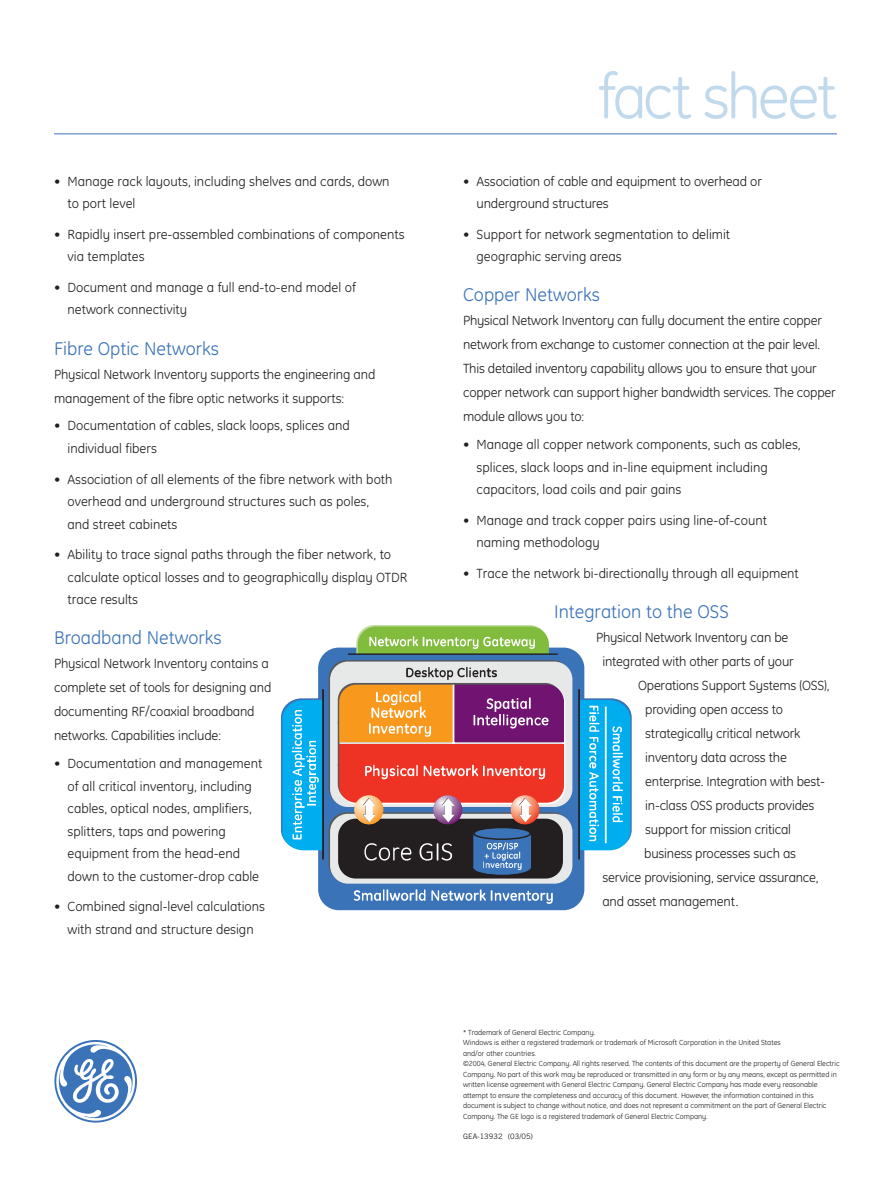
<style>
.page{position:relative;width:891px;height:1188px;background:#fff}
.page>*{position:absolute;margin:0;border:0;box-sizing:border-box;transform-origin:0 0}
.t1{font:63px "GE Inspira";letter-spacing:-.055em;color:#c1d9ed}
.t2{font:18.75px "GE Inspira";color:#3b73b9}
.t3{font:13.5px/22.5px "GE Inspira";color:#231f20}
.t4{font:7.5px/10.5px "GE Inspira";letter-spacing:-.005em;color:#231f20}
.t5{font:7.5px "Trade Gothic";color:#231f20}
</style>
<div class="page">
<svg style="left:54px;top:1040px;width:83px;height:83px"></svg>
<hr style="left:54px;top:133px;width:783px;height:1px;background:#3b73b9">
<svg style="left:557px;top:698px;width:75px;height:151px"></svg>
<div style="left:318px;top:648px;width:266px;height:262px;background:#3b73b9;border-radius:21px"></div>
<div style="left:330px;top:662px;width:242px;height:145px;background:#e7e8e8;border-radius:18px"></div>
<div style="left:330px;top:814px;width:242px;height:70px;background:#e7e8e8;border-radius:18px"></div>
<div style="left:338px;top:819px;width:225px;height:60px;background:#231f20;border-radius:17px"></div>
<div style="left:474px;top:860px;width:56px;height:14px;background:#3b73b9;border-radius:50%"></div>
<div style="left:474px;top:860px;width:57px;height:14px;border:1px solid #3b73b9;border-radius:50%"></div>
<svg style="left:354px;top:889px;width:71px;height:12px"></svg>
<svg style="left:431px;top:889px;width:122px;height:15px"></svg>
<svg style="left:356px;top:625px;width:193px;height:28px"></svg>
<hr style="left:348px;top:653px;width:210px;height:2px;background:#231f20">
<svg style="left:282px;top:667px;width:348px;height:203px"></svg>
<hr style="left:322px;top:689px;width:2px;height:170px;background:#231f20">
<hr style="left:578px;top:689px;width:2px;height:170px;background:#231f20">
<p class="t3" style="left:68px;top:171px;width:324px;text-indent:-14px">• Manage rack layouts, including shelves and cards, down to port level</p>
<p class="t3" style="left:68px;top:224px;width:339px;text-indent:-14px">• Rapidly insert pre-assembled combinations of components via templates</p>
<p class="t3" style="left:68px;top:277px;width:290px;text-indent:-14px">• Document and manage a full end-to-end model of network connectivity</p>
<h2 class="t2" style="left:54px;top:341px;width:167px">Fibre Optic Networks</h2>
<p class="t3" style="left:54px;top:363px;width:323px;line-height:24px">Physical Network Inventory supports the engineering and management of the fibre optic networks it supports:</p>
<p class="t3" style="left:68px;top:416px;width:284px;text-indent:-14px">• Documentation of cables, slack loops, splices and individual fibers</p>
<p class="t3" style="left:68px;top:469px;width:327px;text-indent:-14px">• Association of all elements of the fibre network with both overhead and underground structures such as poles, and street cabinets</p>
<p class="t3" style="left:68px;top:545px;width:341px;text-indent:-14px">• Ability to trace signal paths through the fiber network, to calculate optical losses and to geographically display OTDR trace results</p>
<h2 class="t2" style="left:54px;top:631px;width:169px">Broadband Networks</h2>
<p class="t3" style="left:54px;top:653px;width:219px;line-height:24px">Physical Network Inventory contains a complete set of tools for designing and documenting RF/coaxial broadband networks. Capabilities include:</p>
<p class="t3" style="left:68px;top:754px;width:196px;text-indent:-14px">• Documentation and management of all critical inventory, including cables, optical nodes, amplifiers, splitters, taps and powering equipment from the head-end down to the customer-drop cable</p>
<p class="t3" style="left:54px;top:897px;width:213px;text-align:center">• Combined signal-level calculations with strand and structure design</p>
<h1 class="t1" style="left:598px;top:73px;width:241px">fact sheet</h1>
<p class="t3" style="left:477px;top:171px;width:287px;text-indent:-14px">• Association of cable and equipment to overhead or underground structures</p>
<p class="t3" style="left:477px;top:224px;width:255px;text-indent:-14px">• Support for network segmentation to delimit geographic serving areas</p>
<h2 class="t2" style="left:463px;top:288px;width:139px">Copper Networks</h2>
<p class="t3" style="left:463px;top:310px;width:374px;line-height:24px">Physical Network Inventory can fully document the entire copper network from exchange to customer connection at the pair level.<br>This detailed inventory capability allows you to ensure that your copper network can support higher bandwidth services. The copper module allows you to:</p>
<p class="t3" style="left:477px;top:435px;width:326px;text-indent:-14px">• Manage all copper network components, such as cables, splices, slack loops and in-line equipment including capacitors, load coils and pair gains</p>
<p class="t3" style="left:477px;top:510px;width:292px;text-indent:-14px">• Manage and track copper pairs using line-of-count naming methodology</p>
<p class="t3" style="left:463px;top:564px;width:337px">• Trace the network bi-directionally through all equipment</p>
<h2 class="t2" style="left:554px;top:605px;width:176px">Integration to the OSS</h2>
<p class="t3" style="left:596px;top:628px;width:194px">Physical Network Inventory can be</p>
<p class="t3" style="left:602px;top:652px;width:193px">integrated with other parts of your</p>
<p class="t3" style="left:638px;top:676px;width:193px">Operations Support Systems (OSS),</p>
<p class="t3" style="left:645px;top:700px;width:139px">providing open access to</p>
<p class="t3" style="left:645px;top:724px;width:157px">strategically critical network</p>
<p class="t3" style="left:645px;top:748px;width:143px">inventory data across the</p>
<p class="t3" style="left:645px;top:772px;width:181px">enterprise. Integration with best-</p>
<p class="t3" style="left:645px;top:796px;width:171px">in-class OSS products provides</p>
<p class="t3" style="left:645px;top:820px;width:147px">support for mission critical</p>
<p class="t3" style="left:644px;top:844px;width:153px">business processes such as</p>
<p class="t3" style="left:602px;top:868px;width:218px">service provisioning, service assurance,</p>
<p class="t3" style="left:602px;top:892px;width:137px">and asset management.</p>
<p class="t4" style="left:463px;top:1028px;width:378px">* Trademark of General Electric Company.<br>Windows is either a registered trademark or trademark of Microsoft Corporation in the United States<br>and/or other countries.<br>©2004, General Electric Company. All rights reserved. The contents of this document are the property of General Electric Company. No part of this work may be reproduced or transmitted in any form or by any means, except as permitted in written license agreement with General Electric Company. General Electric Company has made every reasonable attempt to ensure the completeness and accuracy of this document. However, the information contained in this document is subject to change without notice, and does not represent a commitment on the part of General Electric Company. The GE logo is a registered trademark of General Electric Company.</p>
<p class="t5" style="left:463px;top:1134px;width:71px">GEA-13932 (03/05)</p>
</div>
